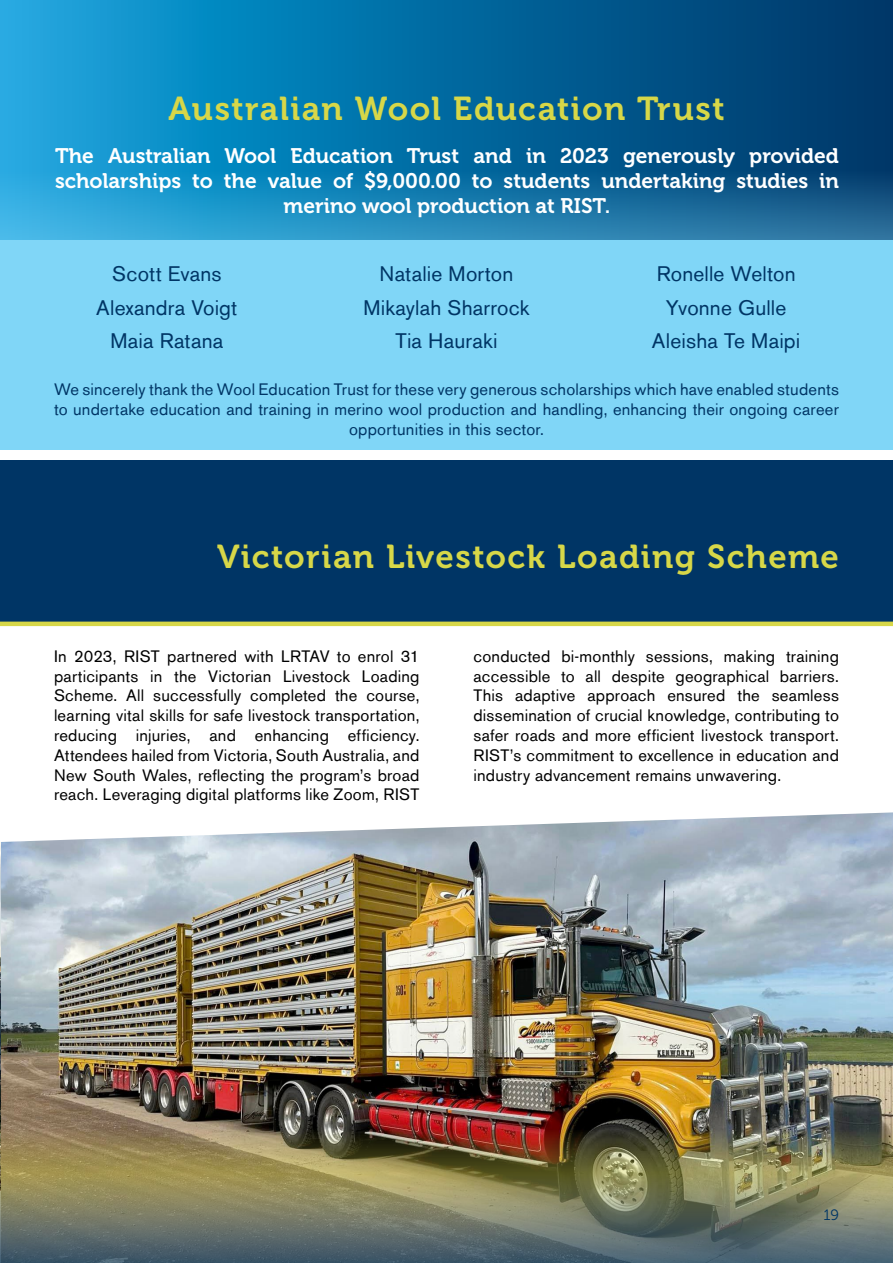
<style>
.page{position:relative;width:893px;height:1263px;background:#fff}
.page>*{position:absolute;margin:0;border:0;box-sizing:border-box;transform-origin:0 0}
.t1{font:33px "Museo 700";letter-spacing:.04em;color:#d7d748}
.t2{font:21px/25.2px "Museo 700";color:#fff;text-align:center}
.t3{font:21px/33.8px "Akzidenz Grotesk BE";letter-spacing:.01em;color:#003565;text-align:center}
.t4{font:16.5px/19.8px "Akzidenz Grotesk BE";letter-spacing:.01em;color:#000;text-align:justify}
.t5{font:16.5px/19.8px "Akzidenz Grotesk BE";letter-spacing:.015em;color:#003565;text-align:center}
.t6{font:15px "Museo 300";color:#003565}
</style>
<div class="page">
<img style="left:1px;top:812px;width:892px;height:317px">
<img style="left:0;top:1129px;width:893px;height:134px">
<div style="left:0;top:460px;width:893px;height:162px;background:#003565"></div>
<hr style="left:0;top:622px;width:893px;height:4px;background:#d7d748">
<div style="left:0;top:112px;width:893px;height:338px;background:#80d6f7"></div>
<svg style="left:0;top:0;width:893px;height:239px;background:#0c72a6"></svg>
<img style="left:0;top:842px;width:1px;height:174px">
<svg style="left:0;top:1016px;width:1px;height:175px"></svg>
<h1 class="t1" style="left:168px;top:90px;width:558px">Australian Wool Education Trust</h1>
<p class="t2" style="left:55px;top:143px;width:785px">The Australian Wool Education Trust and in 2023 generously provided scholarships to the value of $9,000.00 to students undertaking studies in merino wool production at RIST.</p>
<p class="t3" style="left:96px;top:257px;width:143px">Scott Evans<br>Alexandra Voigt<br>Maia Ratana</p>
<p class="t3" style="left:363px;top:257px;width:167px">Natalie Morton<br>Mikaylah Sharrock<br>Tia Hauraki</p>
<p class="t3" style="left:652px;top:257px;width:150px">Ronelle Welton<br>Yvonne Gulle<br>Aleisha Te Maipi</p>
<p class="t5" style="left:54px;top:380px;width:786px">We sincerely thank the Wool Education Trust for these very generous scholarships which have enabled students to undertake education and training in merino wool production and handling, enhancing their ongoing career opportunities in this sector.</p>
<h1 class="t1" style="left:217px;top:538px;width:623px">Victorian Livestock Loading Scheme</h1>
<p class="t4" style="left:54px;top:646px;width:367px">In 2023, RIST partnered with LRTAV to enrol 31 participants in the Victorian Livestock Loading Scheme. All successfully completed the course, learning vital skills for safe livestock transportation, reducing injuries, and enhancing efficiency.<br>Attendees hailed from Victoria, South Australia, and New South Wales, reflecting the program’s broad reach. Leveraging digital platforms like Zoom, RIST</p>
<p class="t4" style="left:473px;top:646px;width:367px">conducted bi-monthly sessions, making training accessible to all despite geographical barriers.<br>This adaptive approach ensured the seamless dissemination of crucial knowledge, contributing to safer roads and more efficient livestock transport.<br>RIST’s commitment to excellence in education and industry advancement remains unwavering.</p>
<p class="t6" style="left:824px;top:1207px;width:17px">19</p>
</div>
